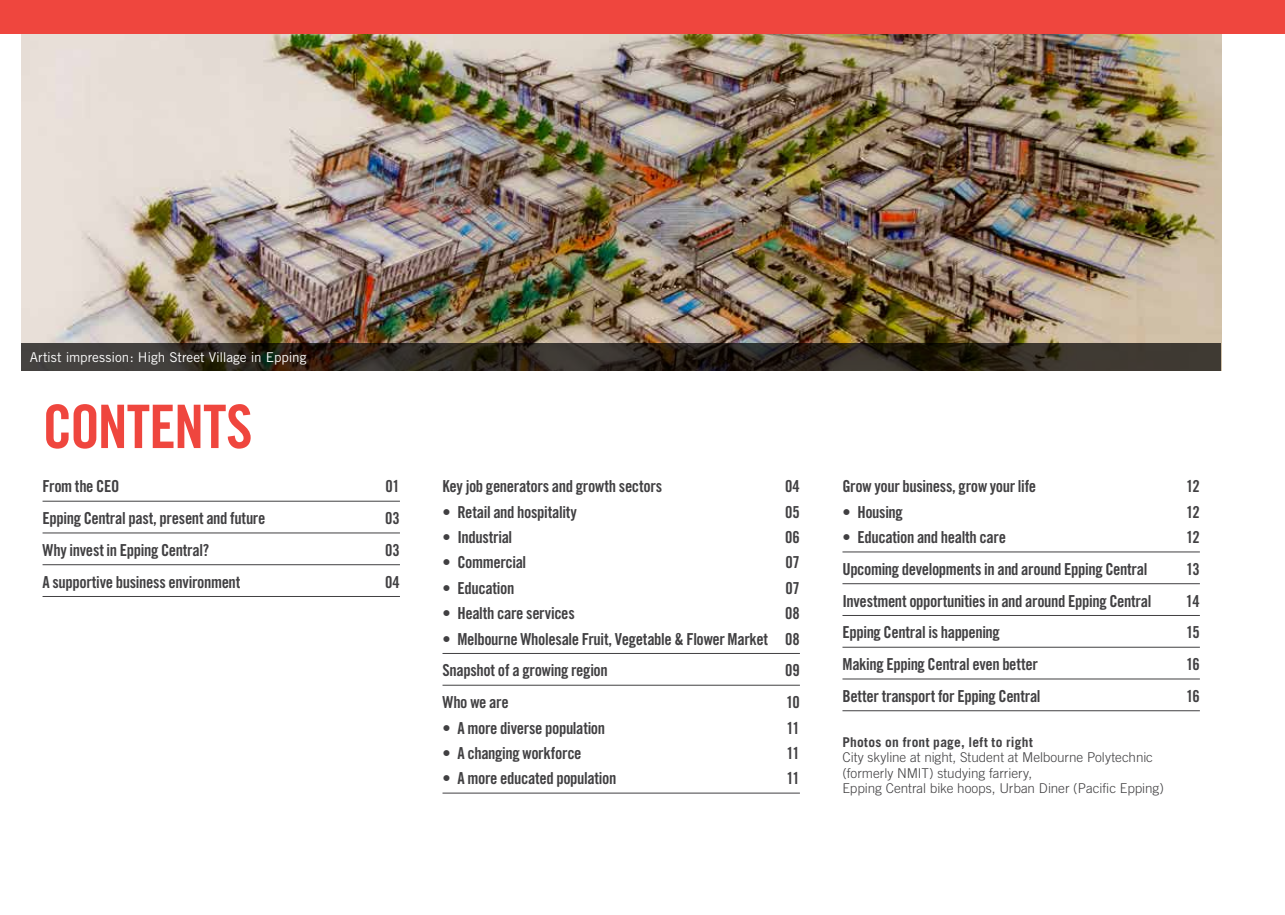
<style>
.page{position:relative;width:1285px;height:915px;background:#fff}
.page>*{position:absolute;margin:0;border:0;box-sizing:border-box;transform-origin:0 0}
.t1{font:60px "Trade Gothic Bold Cond Twenty";letter-spacing:-.015em;color:#ef463e}
.t2{font:16.5px/31.8px "Trade Gothic Bold Cond Twenty";letter-spacing:-.025em;color:#414042}
.t3{font:300 13.5px/15.5px "Trade Gothic";letter-spacing:-.005em;color:#414042}
.t4{font:13.5px "Trade Gothic";letter-spacing:-.005em;color:#fff}
.t5{font:700 13.5px "Trade Gothic";letter-spacing:.025em;color:#414042}
</style>
<div class="page">
<hr style="left:1284px;top:0;width:1px;height:34px;background:#ef463e">
<div style="left:0;top:0;width:1284px;height:34px;background:#ef463e"></div>
<hr style="left:43px;top:500px;width:357px;height:1px;background:#414042">
<hr style="left:43px;top:532px;width:357px;height:1px;background:#414042">
<hr style="left:43px;top:564px;width:357px;height:1px;background:#414042">
<hr style="left:43px;top:596px;width:357px;height:1px;background:#414042">
<hr style="left:442px;top:652px;width:357px;height:1px;background:#414042">
<hr style="left:442px;top:684px;width:357px;height:1px;background:#414042">
<hr style="left:442px;top:792px;width:357px;height:1px;background:#414042">
<hr style="left:842px;top:551px;width:357px;height:1px;background:#414042">
<hr style="left:842px;top:583px;width:357px;height:1px;background:#414042">
<hr style="left:842px;top:615px;width:357px;height:1px;background:#414042">
<hr style="left:842px;top:646px;width:357px;height:1px;background:#414042">
<hr style="left:842px;top:678px;width:357px;height:1px;background:#414042">
<hr style="left:842px;top:710px;width:357px;height:1px;background:#414042">
<img style="left:21px;top:34px;width:1199px;height:308px">
<svg style="left:21px;top:342px;width:1199px;height:28px;background:#332c24"></svg>
<p class="t4" style="left:30px;top:348px;width:278px">Artist impression: High Street Village in Epping</p>
<h1 class="t1" style="left:43px;top:390px;width:212px">CONTENTS</h1>
<p class="t2" style="left:43px;top:470px;width:78px">From the CEO</p>
<p class="t2" style="left:385px;top:470px;width:16px">01</p>
<p class="t2" style="left:43px;top:502px;width:224px">Epping Central past, present and future</p>
<p class="t2" style="left:385px;top:502px;width:16px">03</p>
<p class="t2" style="left:43px;top:533px;width:168px">Why invest in Epping Central?</p>
<p class="t2" style="left:385px;top:533px;width:16px">03</p>
<p class="t2" style="left:43px;top:565px;width:199px">A supportive business environment</p>
<p class="t2" style="left:385px;top:565px;width:16px">04</p>
<p class="t2" style="left:442px;top:470px;width:221px">Key job generators and growth sectors</p>
<p class="t2" style="left:785px;top:470px;width:16px">04</p>
<p class="t2" style="left:442px;top:495px;width:136px">• Retail and hospitality</p>
<p class="t2" style="left:785px;top:495px;width:16px">05</p>
<p class="t2" style="left:442px;top:521px;width:71px">• Industrial</p>
<p class="t2" style="left:785px;top:521px;width:16px">06</p>
<p class="t2" style="left:442px;top:546px;width:85px">• Commercial</p>
<p class="t2" style="left:785px;top:546px;width:16px">07</p>
<p class="t2" style="left:442px;top:571px;width:73px">• Education</p>
<p class="t2" style="left:785px;top:571px;width:16px">07</p>
<p class="t2" style="left:442px;top:597px;width:134px">• Health care services</p>
<p class="t2" style="left:785px;top:597px;width:16px">08</p>
<p class="t2" style="left:442px;top:622px;width:358px">• Melbourne Wholesale Fruit, Vegetable &amp; Flower Market 08<br>Snapshot of a growing region</p>
<p class="t2" style="left:785px;top:654px;width:16px">09</p>
<p class="t2" style="left:442px;top:686px;width:68px">Who we are</p>
<p class="t2" style="left:786px;top:686px;width:15px">10</p>
<p class="t2" style="left:442px;top:711px;width:164px">• A more diverse population</p>
<p class="t2" style="left:786px;top:711px;width:15px">11</p>
<p class="t2" style="left:442px;top:736px;width:140px">• A changing workforce</p>
<p class="t2" style="left:786px;top:736px;width:15px">11</p>
<p class="t2" style="left:442px;top:762px;width:175px">• A more educated population</p>
<p class="t2" style="left:786px;top:762px;width:15px">11</p>
<p class="t2" style="left:842px;top:470px;width:195px">Grow your business, grow your life</p>
<p class="t2" style="left:1185px;top:470px;width:15px">12</p>
<p class="t2" style="left:842px;top:495px;width:62px">• Housing</p>
<p class="t2" style="left:1185px;top:495px;width:15px">12</p>
<p class="t2" style="left:842px;top:521px;width:165px">• Education and health care</p>
<p class="t2" style="left:1185px;top:521px;width:15px">12</p>
<p class="t2" style="left:842px;top:552px;width:306px">Upcoming developments in and around Epping Central</p>
<p class="t2" style="left:1185px;top:552px;width:15px">13</p>
<p class="t2" style="left:842px;top:584px;width:310px">Investment opportunities in and around Epping Central</p>
<p class="t2" style="left:1185px;top:584px;width:15px">14</p>
<p class="t2" style="left:842px;top:616px;width:159px">Epping Central is happening</p>
<p class="t2" style="left:1185px;top:616px;width:15px">15</p>
<p class="t2" style="left:842px;top:648px;width:197px">Making Epping Central even better</p>
<p class="t2" style="left:1185px;top:648px;width:15px">16</p>
<p class="t2" style="left:842px;top:679px;width:200px">Better transport for Epping Central</p>
<p class="t2" style="left:1185px;top:679px;width:15px">16</p>
<p class="t5" style="left:842px;top:733px;width:192px">Photos on front page, left to right</p>
<p class="t3" style="left:842px;top:749px;width:323px">City skyline at night, Student at Melbourne Polytechnic (formerly NMIT) studying farriery,<br>Epping Central bike hoops, Urban Diner (Pacific Epping)</p>
</div>
